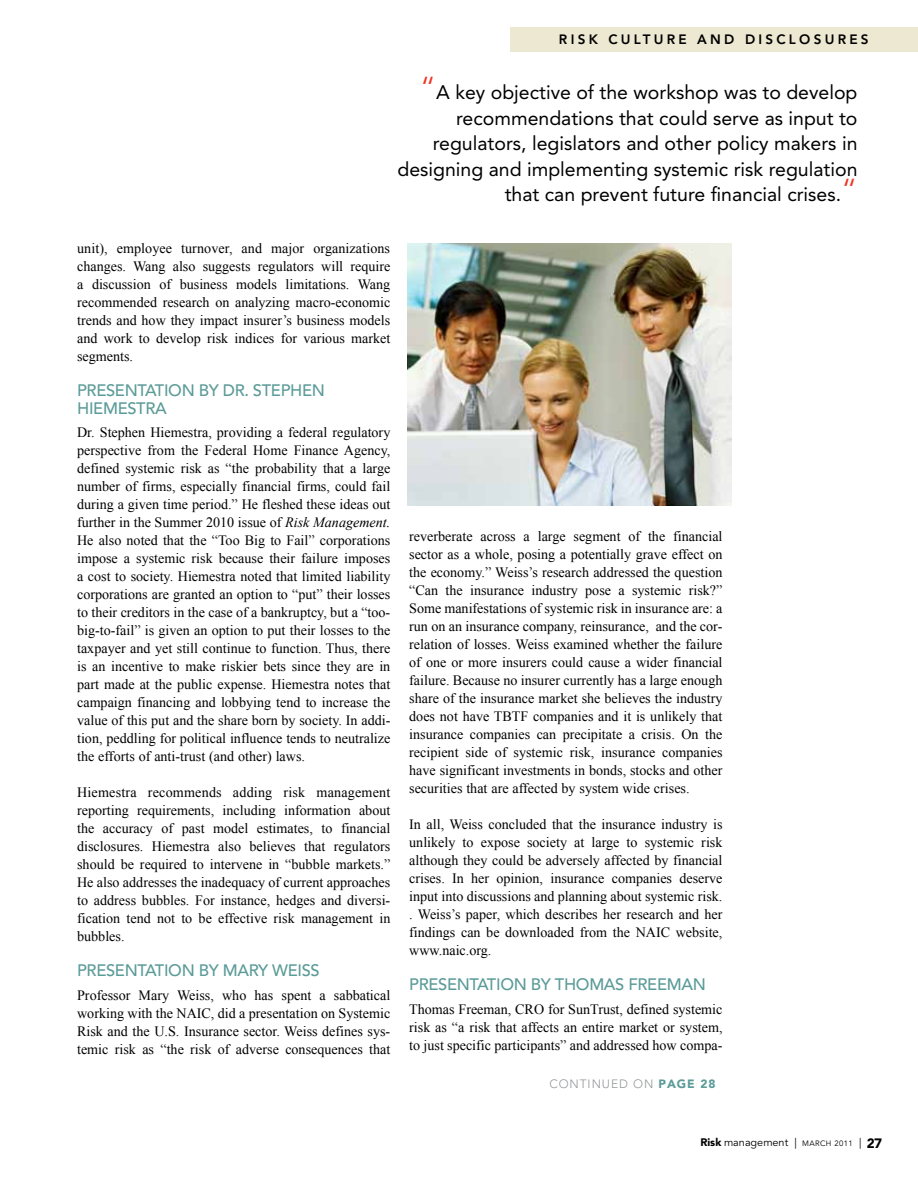
<style>
.page{position:relative;width:918px;height:1188px;background:#fff}
.page>*{position:absolute;margin:0;border:0;box-sizing:border-box;transform-origin:0 0}
.t1{font:19.5px/25.5px "Avenir";color:#000;text-align:right}
.t2{font:500 16.5px/17.2px "Avenir";letter-spacing:-.02em;color:#5b9b98}
.t3{font:14.25px/18px "Times New Roman";color:#000;text-align:justify}
.t4{font:800 13.5px "Avenir";letter-spacing:.24em;color:#000}
.t5{font:300 12px "Avenir";letter-spacing:.075em;color:#939598}
.t6{font:10.8px "Avenir";color:#000}
.s1{font-weight:300;font-size:31.5px;color:#ee3524}
.s2{font-style:italic}
.s3{font-weight:900;color:#5b9b98}
.s4{font-weight:900}
.s5{font-size:7.8px}
.s6{font-weight:900;font-size:13.5px}
</style>
<div class="page">
<div style="left:510px;top:27px;width:408px;height:24px;background:#ede8d1"></div>
<img style="left:407px;top:243px;width:324px;height:263px">
<p class="t4" style="left:559px;top:31px;width:22px">RISK</p>
<p class="t4" style="left:608px;top:31px;width:103px">CULTURE AND</p>
<p class="t4" style="left:745px;top:31px;width:11px">DISC</p>
<p class="t4" style="left:789px;top:31px;width:71px">LOS URES</p>
<p class="t1" style="left:397px;top:80px;width:462px"><span class="s1">“</span>A key objective of the workshop was to develop recommendations that could serve as input to regulators, legislators and other policy makers in designing and implementing systemic risk regulation that can prevent future financial crises.<span class="s1">“</span></p>
<p class="t3" style="left:77px;top:239px;width:315px">unit), employee turnover, and major organizations changes. Wang also suggests regulators will require a discussion of business models limitations. Wang recommended research on analyzing macro-economic trends and how they impact insurer’s business models and work to develop risk indices for various market segments.</p>
<p class="t2" style="left:77px;top:382px;width:249px">PRESENTATION BY DR. STEPH EN<br>HIEMESTRA</p>
<p class="t3" style="left:77px;top:423px;width:315px">Dr. Stephen Hiemestra, providing a federal regulatory perspective from the Federal Home Finance Agency, defined systemic risk as “the probability that a large number of firms, especially financial firms, could fail during a given time period.” He fleshed these ideas out further in the Summer 2010 issue of <span class="s2">Risk Management.<br></span>He also noted that the “Too Big to Fail” corporations impose a systemic risk because their failure imposes a cost to society. Hiemestra noted that limited liability corporations are granted an option to “put” their losses to their creditors in the case of a bankruptcy, but a “too&shy;big-to-fail” is given an option to put their losses to the taxpayer and yet still continue to function. Thus, there is an incentive to make riskier bets since they are in part made at the public expense. Hiemestra notes that campaign financing and lobbying tend to increase the value of this put and the share born by society. In addi&shy;tion, peddling for political influence tends to neutralize the efforts of anti-trust (and other) laws.</p>
<p class="t3" style="left:77px;top:783px;width:315px">Hiemestra recommends adding risk management reporting requirements, including information about the accuracy of past model estimates, to financial disclosures. Hiemestra also believes that regulators should be required to intervene in “bubble markets.” He also addresses the inadequacy of current approaches to address bubbles. For instance, hedges and diversi&shy;fication tend not to be effective risk management in bubbles.</p>
<p class="t2" style="left:77px;top:962px;width:234px">PRESENTATION BY MARY WEISS</p>
<p class="t3" style="left:77px;top:986px;width:315px">Professor Mary Weiss, who has spent a sabbatical working with the NAIC, did a presentation on Systemic Risk and the U.S. Insurance sector. Weiss defines sys&shy;temic risk as “the risk of adverse consequences that</p>
<p class="t3" style="left:409px;top:527px;width:315px">reverberate across a large segment of the financial sector as a whole, posing a potentially grave effect on the economy.” Weiss’s research addressed the question “Can the insurance industry pose a systemic risk?” Some manifestations of systemic risk in insurance are: a run on an insurance company, reinsurance, and the cor&shy;relation of losses. Weiss examined whether the failure of one or more insurers could cause a wider financial failure. Because no insurer currently has a large enough share of the insurance market she believes the industry does not have TBTF companies and it is unlikely that insurance companies can precipitate a crisis. On the recipient side of systemic risk, insurance companies have significant investments in bonds, stocks and other securities that are affected by system wide crises.</p>
<p class="t3" style="left:409px;top:815px;width:315px">In all, Weiss concluded that the insurance industry is unlikely to expose society at large to systemic risk although they could be adversely affected by financial crises. In her opinion, insurance companies deserve input into discussions and planning about systemic risk. . Weiss’s paper, which describes her research and her findings can be downloaded from the NAIC website, www.naic.org.</p>
<p class="t2" style="left:409px;top:976px;width:298px">PRESENTATION BY THOMAS FREEMAN</p>
<p class="t3" style="left:409px;top:1000px;width:315px">Thomas Freeman, CRO for SunTrust, defined systemic risk as “a risk that affects an entire market or system, to just specific participants” and addressed how compa-</p>
<p class="t5" style="left:549px;top:1076px;width:168px">CONTINUED ON <span class="s3">PAGE 28</span></p>
<p class="t6" style="left:700px;top:1136px;width:183px"><span class="s4">Risk</span> management | <span class="s5">MARCH 2011</span> | <span class="s6">27</span></p>
</div>
